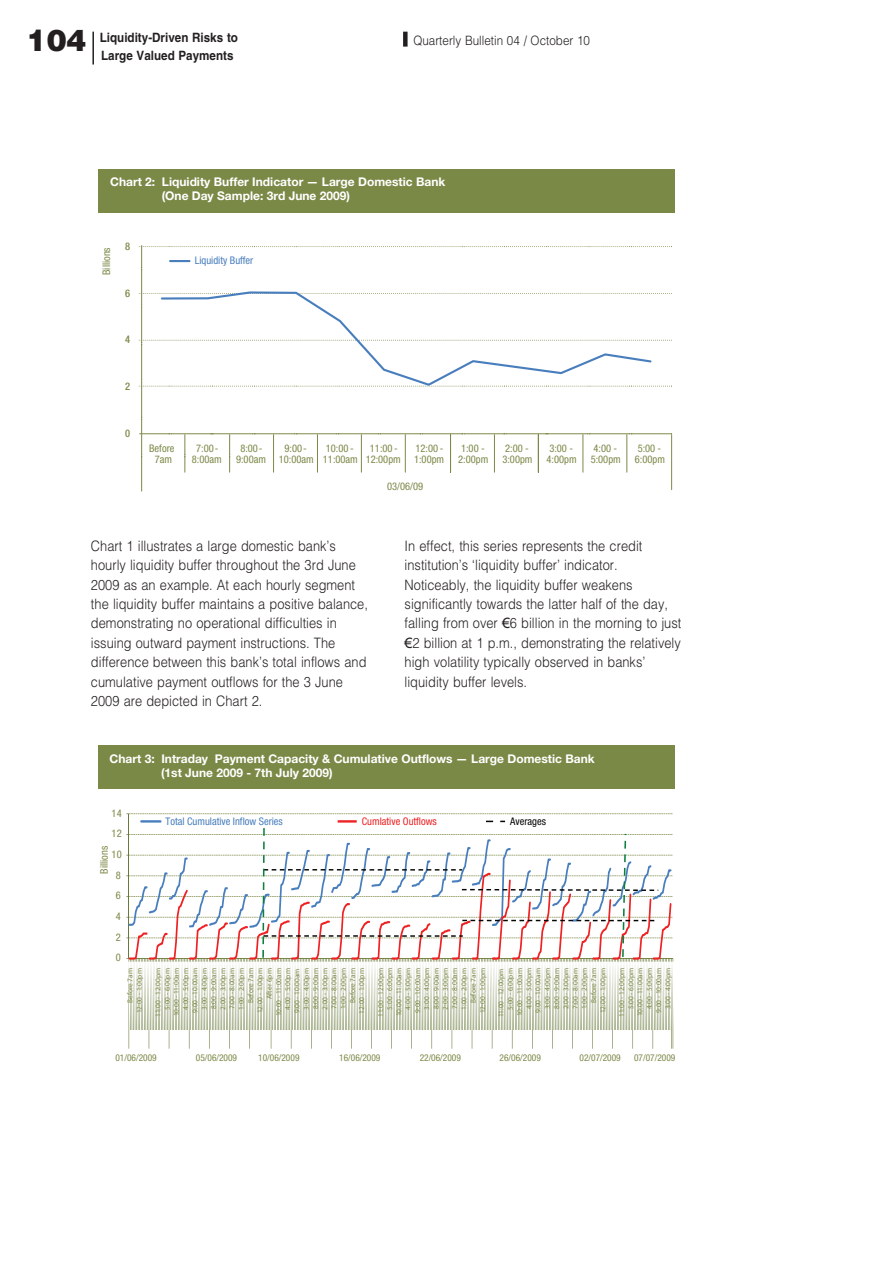
<style>
.page{position:relative;width:889px;height:1263px;background:#fff}
.page>*{position:absolute;margin:0;border:0;box-sizing:border-box;transform-origin:0 0}
.t1{font:900 29.85px "Helvetica";color:#231f20}
.t2{font:300 14.4px/19.5px "Helvetica";color:#231f20;scale:.89 1}
.t3{font:700 12.9px/18px "Helvetica";color:#231f20;scale:.91 1}
.t4{font:300 12.9px "Helvetica";color:#231f20;scale:.91 1}
.t5{font:700 12px/14.4px "Helvetica Neue";color:#fff}
.t6{font:condensed 10.5px/11.4px "Helvetica Neue";color:#7b8947}
.t7{font:condensed 10.5px "Helvetica Neue";color:#487ebd}
.t8{font:condensed 10.5px "Helvetica Neue";color:#ee2123}
.t9{font:condensed 10.5px "Helvetica Neue";color:#050504}
.t10{font:500 condensed 10.5px "Helvetica Neue";color:#7b8947}
.t11{font:condensed 9.45px "Helvetica Neue";color:#7b8947}
.t12{font:7.35px/9.3px "Calibri";color:#7b8947;text-align:right}
</style>
<div class="page">
<hr style="left:92px;top:32px;width:2px;height:33px;background:#231f20">
<svg style="left:403px;top:32px;width:4px;height:15px"></svg>
<hr style="left:229px;top:434px;width:1px;height:38px;background:#bfbfbf">
<hr style="left:184px;top:434px;width:1px;height:38px;background:#bfbfbf">
<hr style="left:273px;top:434px;width:1px;height:38px;background:#bfbfbf">
<hr style="left:317px;top:434px;width:1px;height:38px;background:#bfbfbf">
<hr style="left:361px;top:434px;width:1px;height:38px;background:#bfbfbf">
<hr style="left:405px;top:434px;width:1px;height:38px;background:#bfbfbf">
<hr style="left:626px;top:434px;width:1px;height:38px;background:#bfbfbf">
<hr style="left:671px;top:434px;width:1px;height:56px;background:#bfbfbf">
<hr style="left:582px;top:434px;width:1px;height:38px;background:#bfbfbf">
<hr style="left:450px;top:434px;width:1px;height:38px;background:#bfbfbf">
<hr style="left:494px;top:434px;width:1px;height:38px;background:#bfbfbf">
<hr style="left:537px;top:434px;width:1px;height:38px;background:#bfbfbf">
<hr style="left:141px;top:246px;width:1px;height:245px;background:#bfbfbf">
<svg style="left:170px;top:260px;width:19px;height:2px"></svg>
<svg style="left:139px;top:246px;width:531px;height:1px"></svg>
<svg style="left:139px;top:293px;width:531px;height:1px"></svg>
<svg style="left:139px;top:340px;width:531px;height:1px"></svg>
<svg style="left:139px;top:386px;width:531px;height:1px"></svg>
<hr style="left:140px;top:433px;width:531px;height:1px;background:#bfbfbf">
<svg style="left:160px;top:291px;width:492px;height:96px"></svg>
<div style="left:98px;top:169px;width:577px;height:44px;background:#7b8947"></div>
<svg style="left:129px;top:813px;width:543px;height:10px"></svg>
<hr style="left:128px;top:814px;width:1px;height:144px;background:#68793a">
<svg style="left:126px;top:828px;width:547px;height:220px"></svg>
<div style="left:98px;top:745px;width:576px;height:44px;background:#7b8947"></div>
<h1 class="t1" style="left:27px;top:30px;width:61px">104</h1>
<p class="t4" style="left:413px;top:36px;width:195px">Quarterly Bulletin 04 / October 10</p>
<p class="t3" style="left:100px;top:30px;width:153px">Liquidity-Driven Risks to<br>Large Valued Payments</p>
<p class="t5" style="left:162px;top:175px;width:285px;text-indent:-51px">Chart 2: Liquidity Buffer Indicator — Large Domestic Bank (One Day Sample: 3rd June 2009)</p>
<p class="t6" style="left:102px;top:275px;width:29px;rotate:-90deg">Billions</p>
<p class="t10" style="left:125px;top:242px;width:7px">8</p>
<p class="t10" style="left:125px;top:290px;width:7px">6</p>
<p class="t10" style="left:125px;top:335px;width:7px">4</p>
<p class="t10" style="left:125px;top:382px;width:7px">2</p>
<p class="t10" style="left:125px;top:430px;width:7px">0</p>
<p class="t7" style="left:195px;top:257px;width:60px">Liquidity Buffer</p>
<p class="t6" style="left:149px;top:443px;width:27px;text-align:center">Before<br>7am</p>
<p class="t6" style="left:192px;top:443px;width:31px;text-align:center">7:00-<br>8:00am</p>
<p class="t6" style="left:236px;top:443px;width:31px;text-align:center">8:00-<br>9:00am</p>
<p class="t6" style="left:279px;top:443px;width:36px;text-align:center">9:00-<br>10:00am</p>
<p class="t6" style="left:323px;top:443px;width:36px">10:00 -<br>11:00am</p>
<p class="t6" style="left:365px;top:443px;width:37px;text-align:center">11:00 -<br>12:00pm</p>
<p class="t6" style="left:414px;top:443px;width:32px">12:00 -<br>1:00pm</p>
<p class="t6" style="left:458px;top:443px;width:32px">1:00 -<br>2:00pm</p>
<p class="t6" style="left:502px;top:443px;width:32px">2:00 -<br>3:00pm</p>
<p class="t6" style="left:546px;top:443px;width:32px">3:00 -<br>4:00pm</p>
<p class="t6" style="left:590px;top:443px;width:32px">4:00 -<br>5:00pm</p>
<p class="t6" style="left:634px;top:443px;width:32px">5:00 -<br>6:00pm</p>
<p class="t6" style="left:387px;top:481px;width:38px">03/06/09</p>
<p class="t2" style="left:91px;top:537px;width:313px">Chart 1 illustrates a large domestic bank’s hourly liquidity buffer throughout the 3rd June 2009 as an example. At each hourly segment the liquidity buffer maintains a positive balance, demonstrating no operational difficulties in issuing outward payment instructions. The difference between this bank’s total inflows and cumulative payment outflows for the 3 June 2009 are depicted in Chart 2.</p>
<p class="t2" style="left:404px;top:537px;width:268px">In effect, this series represents the credit</p>
<p class="t2" style="left:404px;top:557px;width:241px">institution’s ‘liquidity buffer’ indicator.</p>
<p class="t2" style="left:404px;top:576px;width:257px">Noticeably, the liquidity buffer weakens</p>
<p class="t2" style="left:404px;top:595px;width:297px">significantly towards the latter half of the day,</p>
<p class="t2" style="left:404px;top:615px;width:312px">falling from over 6 billion in the morning to just</p>
<p class="t2" style="left:412px;top:634px;width:303px">2 billion at 1 p.m., demonstrating the relatively</p>
<p class="t2" style="left:404px;top:654px;width:272px">high volatility typically observed in banks’</p>
<p class="t2" style="left:404px;top:673px;width:139px">liquidity buffer levels.</p>
<p class="t5" style="left:161px;top:752px;width:435px;text-indent:-51px">Chart 3: Intraday Payment Capacity &amp; Cumulative Outflows — Large Domestic Bank (1st June 2009 - 7th July 2009)</p>
<p class="t6" style="left:112px;top:808px;width:12px">14</p>
<p class="t6" style="left:112px;top:829px;width:12px">12</p>
<p class="t6" style="left:99px;top:874px;width:29px;rotate:-90deg">Billions</p>
<p class="t6" style="left:112px;top:849px;width:12px">10</p>
<p class="t6" style="left:116px;top:870px;width:7px">8</p>
<p class="t6" style="left:116px;top:891px;width:7px">6</p>
<p class="t6" style="left:116px;top:911px;width:7px">4</p>
<p class="t6" style="left:116px;top:932px;width:7px">2</p>
<p class="t6" style="left:116px;top:953px;width:7px">0</p>
<p class="t7" style="left:165px;top:818px;width:119px">Total Cumulative Inflow Series</p>
<p class="t8" style="left:362px;top:818px;width:76px">Cumlative Outflows</p>
<p class="t9" style="left:510px;top:818px;width:37px">Averages</p>
<p class="t12" style="left:125px;top:1013px;width:47px;rotate:-90deg">Before 7am<br>12:00 - 1:00pm</p>
<p class="t12" style="left:153px;top:1017px;width:51px;rotate:-90deg">11:00 - 12:00pm<br>5:00 - 6:00pm<br>10:00 - 11:00am<br>4:00 - 5:00pm<br>9:00 - 10:00am<br>3:00 - 4:00pm<br>8:00 - 9:00am<br>2:00 - 3:00pm<br>7:00 - 8:00am<br>1:00 - 2:00pm<br>Before 7am<br>12:00 - 1:00pm<br>After 6pm<br>10:00 - 11:00am<br>4:00 - 5:00pm<br>9:00 - 10:00am<br>3:00 - 4:00pm<br>8:00 - 9:00am<br>2:00 - 3:00pm<br>7:00 - 8:00am<br>1:00 - 2:00pm<br>Before 7am<br>12:00 - 1:00pm</p>
<p class="t12" style="left:376px;top:1017px;width:51px;rotate:-90deg">11:00 - 12:00pm<br>5:00 - 6:00pm<br>10:00 - 11:00am<br>4:00 - 5:00pm<br>9:00 - 10:00am<br>3:00 - 4:00pm<br>8:00 - 9:00am<br>2:00 - 3:00pm<br>7:00 - 8:00am<br>1:00 - 2:00pm<br>Before 7am<br>12:00 - 1:00pm</p>
<p class="t12" style="left:496px;top:1017px;width:51px;rotate:-90deg">11:00 - 12:00pm<br>5:00 - 6:00pm<br>10:00 - 11:00am<br>4:00 - 5:00pm<br>9:00 - 10:00am<br>3:00 - 4:00pm<br>8:00 - 9:00am<br>2:00 - 3:00pm<br>7:00 - 8:00am<br>1:00 - 2:00pm<br>Before 7am<br>12:00 - 1:00pm</p>
<p class="t12" style="left:616px;top:1017px;width:51px;rotate:-90deg">11:00 - 12:00pm<br>5:00 - 6:00pm<br>10:00 - 11:00am<br>4:00 - 5:00pm<br>9:00 - 10:00am<br>3:00 - 4:00pm</p>
<p class="t11" style="left:115px;top:1054px;width:43px">01/06/2009</p>
<p class="t11" style="left:196px;top:1054px;width:43px">05/06/2009</p>
<p class="t11" style="left:258px;top:1054px;width:43px">10/06/2009</p>
<p class="t11" style="left:339px;top:1054px;width:43px">16/06/2009</p>
<p class="t11" style="left:419px;top:1054px;width:43px">22/06/2009</p>
<p class="t11" style="left:499px;top:1054px;width:43px">26/06/2009</p>
<p class="t11" style="left:579px;top:1054px;width:43px">02/07/2009</p>
<p class="t11" style="left:634px;top:1054px;width:43px">07/07/2009</p>
</div>
